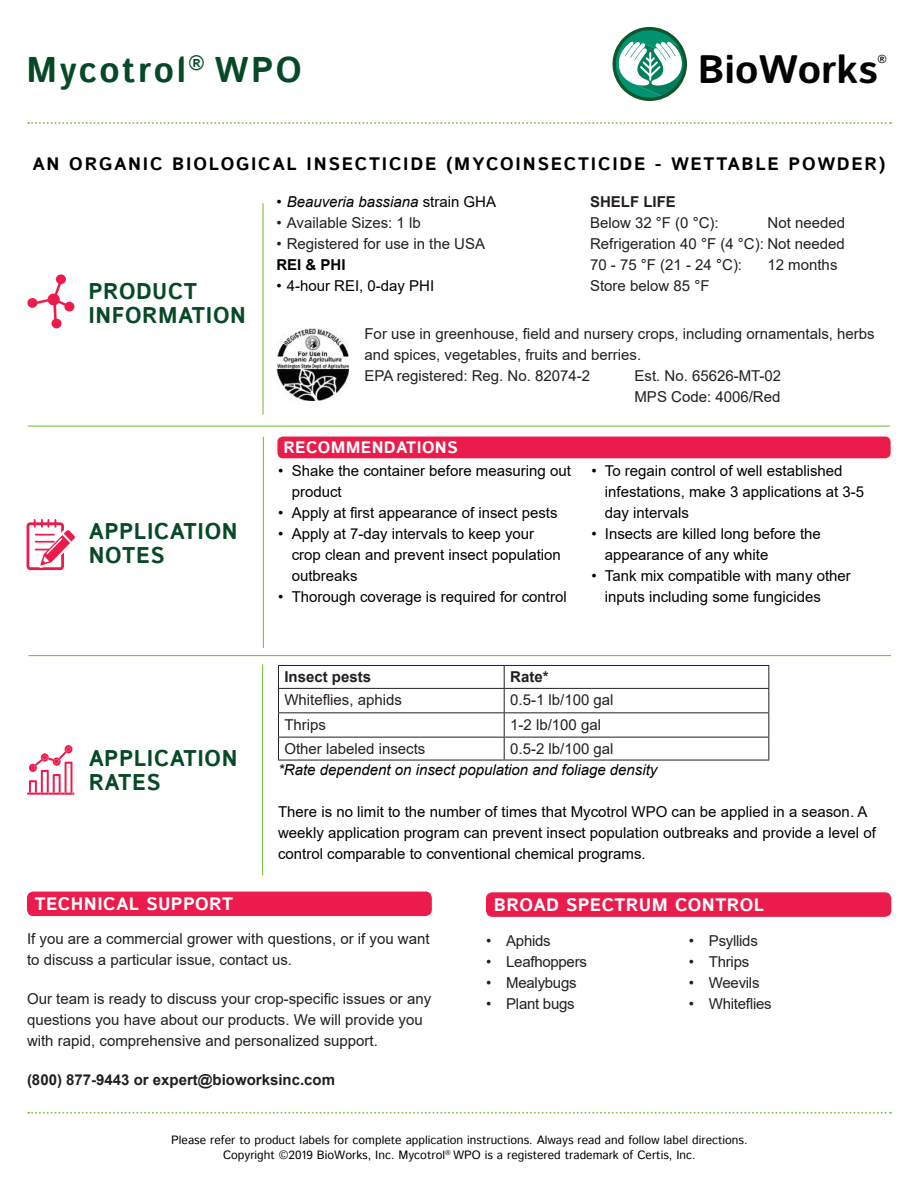
<style>
.page{position:relative;width:918px;height:1188px;background:#fff}
.page>*{position:absolute;margin:0;border:0;box-sizing:border-box;transform-origin:0 0}
.t1{font:700 39.75px "Istok Web";color:#040503}
.t2{font:700 35.7px "Istok Web";letter-spacing:.075em;color:#074927;scale:.96 1}
.t3{font:700 22.65px/24px "Istok Web";letter-spacing:.03em;color:#084926;scale:.96 1}
.t4{font:700 18px "Istok Web";letter-spacing:.1em;color:#000}
.t5{font:700 18px "Istok Web";letter-spacing:.025em;color:#fff}
.t6{font:700 16.5px "Istok Web";letter-spacing:.025em;color:#fff}
.t7{font:15px/21px "Arial";color:#231f20}
.t8{font:15px/21px "Arial";color:#000}
.t9{font:italic 15px "Arial";color:#000}
.t10{font:15px "Arial";letter-spacing:-.02em;color:#231f20}
.t11{font:700 15px "Arial";color:#231f20}
.t12{font:700 15px "Arial";color:#000}
.t13{font:12px/15px "Istok Web";color:#000;text-align:center}
.t14{font:700 11.55px "Istok Web";color:#040503}
.s1{font-style:normal}
.s2{font-weight:700}
.s3{color:#000}
</style>
<div class="page">
<svg style="left:28px;top:1112px;width:863px;height:2px"></svg>
<hr style="left:29px;top:655px;width:862px;height:1px;background:#7ec144">
<hr style="left:28px;top:426px;width:862px;height:1px;background:#7ec144">
<svg style="left:28px;top:122px;width:863px;height:2px"></svg>
<div style="left:27px;top:892px;width:405px;height:24px;background:#eb1c4c;border-radius:6px"></div>
<div style="left:486px;top:892px;width:405px;height:25px;background:#eb1c4c;border-radius:6px"></div>
<div style="left:277px;top:437px;width:614px;height:21px;background:#eb1c4c;border-radius:5px"></div>
<svg style="left:27px;top:745px;width:47px;height:50px"></svg>
<svg style="left:613px;top:27px;width:74px;height:74px"></svg>
<hr style="left:262px;top:204px;width:2px;height:210px;background:#7ec144">
<hr style="left:263px;top:437px;width:1px;height:211px;background:#7ec144">
<hr style="left:262px;top:665px;width:1px;height:210px;background:#7ec144">
<svg style="left:27px;top:274px;width:47px;height:54px"></svg>
<img style="left:276px;top:328px;width:72px;height:73px">
<hr style="left:278px;top:665px;width:226px;height:1px;background:#231f20">
<hr style="left:504px;top:665px;width:265px;height:1px;background:#231f20">
<hr style="left:278px;top:688px;width:226px;height:1px;background:#231f20">
<hr style="left:504px;top:688px;width:265px;height:1px;background:#231f20">
<hr style="left:278px;top:712px;width:226px;height:1px;background:#231f20">
<hr style="left:504px;top:712px;width:265px;height:1px;background:#231f20">
<hr style="left:278px;top:737px;width:226px;height:1px;background:#231f20">
<svg style="left:278px;top:666px;width:1px;height:94px"></svg>
<hr style="left:504px;top:737px;width:265px;height:1px;background:#231f20">
<svg style="left:504px;top:666px;width:1px;height:94px"></svg>
<svg style="left:768px;top:666px;width:1px;height:94px"></svg>
<hr style="left:278px;top:760px;width:226px;height:1px;background:#231f20">
<hr style="left:504px;top:760px;width:265px;height:1px;background:#231f20">
<svg style="left:27px;top:519px;width:48px;height:51px"></svg>
<h2 class="t2" style="left:26px;top:46px;width:288px">Mycotrol<sup>®</sup> WPO</h2>
<h1 class="t1" style="left:698px;top:43px;width:181px">BioWorks</h1>
<p class="t14" style="left:878px;top:51px;width:11px">®</p>
<p class="t4" style="left:33px;top:152px;width:854px">AN ORGANIC BIOLOGICAL INSECTICIDE (MYCOINSECTICIDE - WETTABLE POWDER)</p>
<h3 class="t3" style="left:88px;top:279px;width:166px">PRODUCT<br>INFORMATION</h3>
<h3 class="t3" style="left:89px;top:519px;width:156px">APPLICATION<br>NOTES</h3>
<h3 class="t3" style="left:89px;top:746px;width:156px">APPLICATION<br>RATES</h3>
<p class="t9" style="left:276px;top:193px;width:221px"><span class="s1">•</span> Beauveria bassiana <span class="s1">strain GHA</span></p>
<p class="t7" style="left:276px;top:213px;width:146px">• Available Sizes: 1 lb</p>
<p class="t7" style="left:276px;top:234px;width:210px">• Registered for use in the USA</p>
<p class="t12" style="left:276px;top:255px;width:71px">REI &amp; PHI</p>
<p class="t8" style="left:276px;top:276px;width:159px">• 4-hour REI, 0-day PHI</p>
<p class="t7" style="left:590px;top:192px;width:130px"><span class="s2">SHELF LIFE<br></span>Below 32 <span class="s3">°</span>F (0 <span class="s3">°</span>C):</p>
<p class="t7" style="left:590px;top:213px;width:257px;text-align:justify;text-indent:178px">Not needed Refrigeration 40 <span class="s3">°</span>F (4 <span class="s3">°</span>C): Not needed 70 - 75 <span class="s3">°</span>F (21 - 24 <span class="s3">°</span>C):</p>
<p class="t7" style="left:767px;top:255px;width:72px">12 months</p>
<p class="t7" style="left:590px;top:276px;width:121px">Store below 85 <span class="s3">°</span>F</p>
<p class="t7" style="left:364px;top:323px;width:512px">For use in greenhouse, field and nursery crops, including ornamentals, herbs and spices, vegetables, fruits and berries.<br>EPA registered: Reg. No. 82074-2</p>
<p class="t7" style="left:634px;top:365px;width:148px">Est. No. 65626-MT-02<br>MPS Code: 4006/Red</p>
<p class="t6" style="left:283px;top:437px;width:176px">RECOMMENDATIONS</p>
<p class="t8" style="left:292px;top:460px;width:281px;text-indent:-14px">• Shake the container before measuring out product</p>
<p class="t8" style="left:278px;top:502px;width:281px">• Apply at first appearance of insect pests</p>
<p class="t8" style="left:292px;top:523px;width:271px;text-indent:-14px">• Apply at 7-day intervals to keep your crop clean and prevent insect population outbreaks</p>
<p class="t8" style="left:278px;top:586px;width:290px">• Thorough coverage is required for control</p>
<p class="t8" style="left:605px;top:460px;width:261px;text-indent:-14px">• To regain control of well established infestations, make 3 applications at 3-5 day intervals</p>
<p class="t8" style="left:605px;top:523px;width:217px;text-indent:-14px">• Insects are killed long before the appearance of any white</p>
<p class="t8" style="left:605px;top:565px;width:247px;text-indent:-14px">• Tank mix compatible with many other inputs including some fungicides</p>
<p class="t11" style="left:284px;top:667px;width:88px">Insect pests</p>
<p class="t11" style="left:510px;top:667px;width:40px">Rate*</p>
<p class="t7" style="left:284px;top:689px;width:119px">Whiteflies, aphids</p>
<p class="t7" style="left:510px;top:689px;width:105px">0.5-1 lb/100 gal</p>
<p class="t7" style="left:284px;top:714px;width:43px">Thrips</p>
<p class="t7" style="left:510px;top:714px;width:92px">1-2 lb/100 gal</p>
<p class="t7" style="left:284px;top:738px;width:142px">Other labeled insects</p>
<p class="t7" style="left:510px;top:738px;width:105px">0.5-2 lb/100 gal</p>
<p class="t9" style="left:278px;top:760px;width:381px">*Rate dependent on insect population and foliage density</p>
<p class="t8" style="left:278px;top:802px;width:599px">There is no limit to the number of times that Mycotrol WPO can be applied in a season. A weekly application program can prevent insect population outbreaks and provide a level of control comparable to conventional chemical programs.</p>
<p class="t5" style="left:35px;top:892px;width:200px">TECHNICAL SUPPORT</p>
<p class="t5" style="left:494px;top:893px;width:272px">BROAD SPECTRUM CONTROL</p>
<p class="t7" style="left:27px;top:929px;width:404px">If you are a commercial grower with questions, or if you want to discuss a particular issue, contact us.</p>
<p class="t7" style="left:27px;top:989px;width:406px">Our team is ready to discuss your crop-specific issues or any questions you have about our products. We will provide you with rapid, comprehensive and personalized support.</p>
<p class="t11" style="left:27px;top:1070px;width:310px">(800) 877-9443 or expert@bioworksinc.com</p>
<p class="t7" style="left:486px;top:930px;width:66px">• Aphids</p>
<p class="t10" style="left:486px;top:952px;width:102px">• Leafhoppers</p>
<p class="t10" style="left:486px;top:973px;width:92px">• Mealybugs</p>
<p class="t10" style="left:486px;top:994px;width:90px">• Plant bugs</p>
<p class="t10" style="left:689px;top:931px;width:71px">• Psyllids</p>
<p class="t7" style="left:689px;top:951px;width:62px">• Thrips</p>
<p class="t10" style="left:689px;top:973px;width:72px">• Weevils</p>
<p class="t10" style="left:689px;top:994px;width:85px">• Whiteflies</p>
<p class="t13" style="left:171px;top:1133px;width:578px">Please refer to product labels for complete application instructions. Always read and follow label directions.<br>Copyright ©2019 BioWorks, Inc. Mycotrol<sup>®</sup> WPO is a registered trademark of Certis, Inc.</p>
</div>
